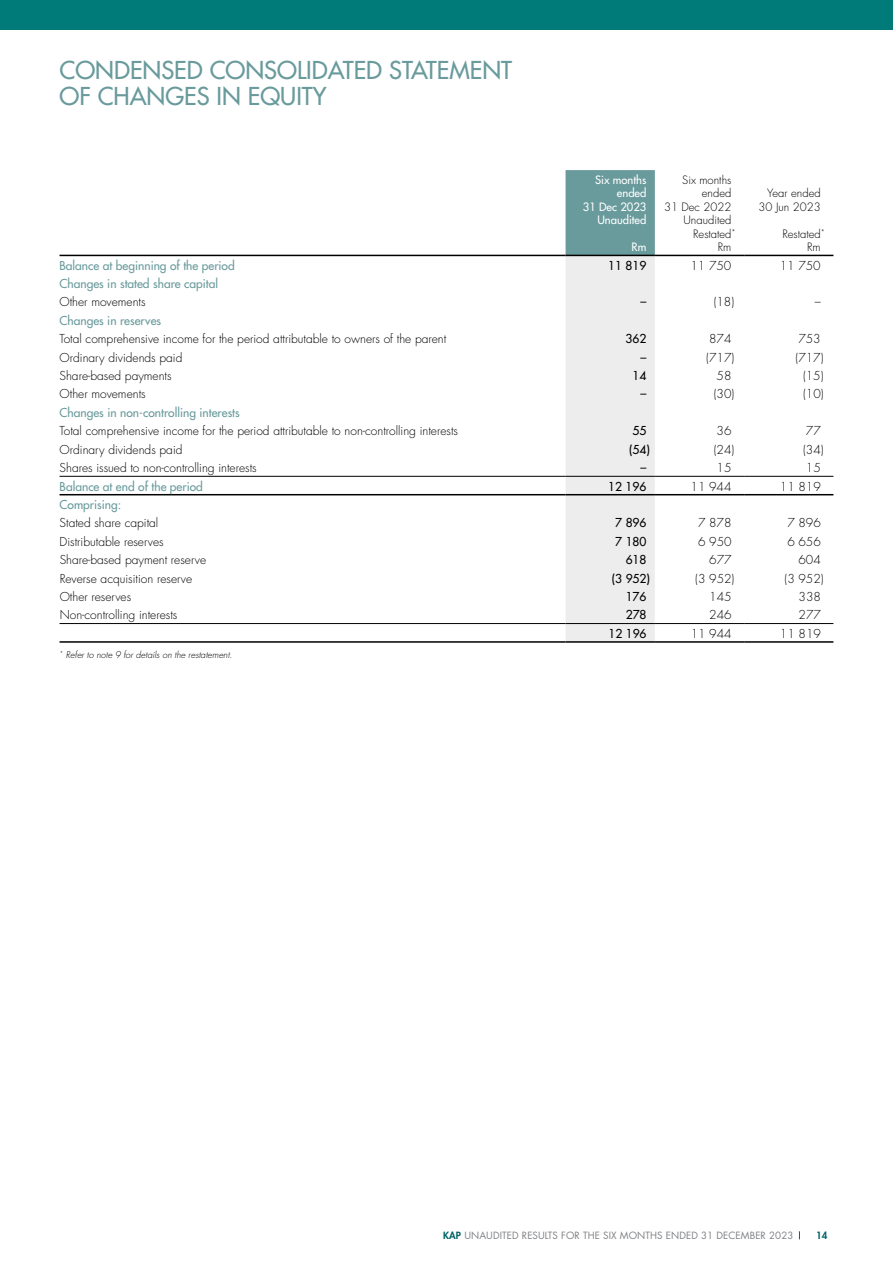
<style>
.page{position:relative;width:893px;height:1263px;background:#fff}
.page>*{position:absolute;margin:0;border:0;box-sizing:border-box;transform-origin:0 0}
.t1{font:500 24px/25.5px "Futura Std";color:#699a9c}
.t2{font:300 12px "Futura Std";color:#000}
.t3{font:500 12px "Futura Std";color:#699a9c}
.t4{font:500 12px "Futura Std";color:#000}
.t5{font:300 11.25px/13.5px "Futura Std";color:#000;text-align:right}
.t6{font:500 11.25px/13.5px "Futura Std";color:#fff;text-align:right}
.t7{font:9.75px "Futura Std";letter-spacing:.01em;color:#808285}
.t8{font:800 9.75px "Futura Std";color:#006268}
.t9{font:italic 300 9px "Futura Std";color:#000}
.s1{font-weight:800;color:#006268}
</style>
<div class="page">
<div style="left:0;top:0;width:893px;height:30px;background:#007b7a"></div>
<svg style="left:566px;top:170px;width:89px;height:471px;background:#d4ddde"></svg>
<hr style="left:60px;top:255px;width:506px;height:1px;background:#000">
<hr style="left:566px;top:255px;width:89px;height:1px;background:#000">
<hr style="left:655px;top:255px;width:89px;height:1px;background:#000">
<hr style="left:744px;top:255px;width:89px;height:1px;background:#000">
<hr style="left:60px;top:476px;width:506px;height:1px;background:#000">
<hr style="left:566px;top:476px;width:89px;height:1px;background:#000">
<hr style="left:655px;top:476px;width:89px;height:1px;background:#000">
<hr style="left:744px;top:476px;width:89px;height:1px;background:#000">
<hr style="left:60px;top:494px;width:506px;height:1px;background:#000">
<hr style="left:566px;top:494px;width:89px;height:1px;background:#000">
<hr style="left:655px;top:494px;width:89px;height:1px;background:#000">
<hr style="left:744px;top:494px;width:89px;height:1px;background:#000">
<hr style="left:60px;top:623px;width:506px;height:1px;background:#000">
<hr style="left:566px;top:623px;width:89px;height:1px;background:#000">
<hr style="left:655px;top:623px;width:89px;height:1px;background:#000">
<hr style="left:744px;top:623px;width:89px;height:1px;background:#000">
<hr style="left:60px;top:641px;width:506px;height:2px;background:#000">
<hr style="left:566px;top:641px;width:89px;height:2px;background:#000">
<hr style="left:655px;top:641px;width:89px;height:2px;background:#000">
<hr style="left:744px;top:641px;width:89px;height:2px;background:#000">
<h1 class="t1" style="left:60px;top:58px;width:454px">CONDENSED CONSOLIDATED STATEMENT<br>OF CHANGES IN EQUITY</h1>
<p class="t6" style="left:583px;top:173px;width:65px">Six months ended<br>31 Dec 2023<br>Unaudited</p>
<p class="t5" style="left:682px;top:173px;width:51px">Six months</p>
<p class="t5" style="left:702px;top:187px;width:31px">ended</p>
<p class="t5" style="left:664px;top:200px;width:69px">31 Dec 2022</p>
<p class="t5" style="left:683px;top:214px;width:49px">Unaudited</p>
<p class="t5" style="left:693px;top:227px;width:44px">Restated<sup>*</sup></p>
<p class="t5" style="left:759px;top:187px;width:64px">Year ended<br>30 Jun 2023</p>
<p class="t5" style="left:782px;top:227px;width:44px">Restated<sup>*</sup></p>
<p class="t6" style="left:632px;top:240px;width:16px">Rm</p>
<p class="t5" style="left:718px;top:241px;width:15px">Rm</p>
<p class="t5" style="left:807px;top:241px;width:15px">Rm</p>
<p class="t3" style="left:60px;top:258px;width:177px">Balance at beginning of the period</p>
<p class="t4" style="left:608px;top:258px;width:40px">11 819</p>
<p class="t2" style="left:690px;top:258px;width:42px">11 750</p>
<p class="t2" style="left:780px;top:258px;width:42px">11 750</p>
<p class="t3" style="left:60px;top:276px;width:160px">Changes in stated share capital</p>
<p class="t2" style="left:60px;top:295px;width:88px">Other movements</p>
<p class="t4" style="left:640px;top:294px;width:7px">–</p>
<p class="t2" style="left:714px;top:295px;width:22px">(18)</p>
<p class="t2" style="left:815px;top:295px;width:7px">–</p>
<p class="t3" style="left:60px;top:313px;width:103px">Changes in reserves</p>
<p class="t2" style="left:60px;top:332px;width:388px">Total comprehensive income for the period attributable to owners of the parent</p>
<p class="t4" style="left:626px;top:331px;width:22px">362</p>
<p class="t2" style="left:709px;top:332px;width:24px">874</p>
<p class="t2" style="left:798px;top:332px;width:24px">753</p>
<p class="t2" style="left:60px;top:350px;width:124px">Ordinary dividends paid</p>
<p class="t4" style="left:640px;top:350px;width:7px">–</p>
<p class="t2" style="left:706px;top:350px;width:30px">(717)</p>
<p class="t2" style="left:795px;top:350px;width:30px">(717)</p>
<p class="t2" style="left:60px;top:368px;width:114px">Share-based payments</p>
<p class="t4" style="left:632px;top:368px;width:15px">14</p>
<p class="t2" style="left:717px;top:368px;width:16px">58</p>
<p class="t2" style="left:803px;top:368px;width:22px">(15)</p>
<p class="t2" style="left:60px;top:387px;width:88px">Other movements</p>
<p class="t4" style="left:640px;top:386px;width:7px">–</p>
<p class="t2" style="left:714px;top:387px;width:22px">(30)</p>
<p class="t2" style="left:803px;top:387px;width:22px">(10)</p>
<p class="t3" style="left:60px;top:405px;width:182px">Changes in non-controlling interests</p>
<p class="t2" style="left:60px;top:424px;width:400px">Total comprehensive income for the period attributable to non-controlling interests</p>
<p class="t4" style="left:633px;top:423px;width:15px">55</p>
<p class="t2" style="left:717px;top:424px;width:16px">36</p>
<p class="t2" style="left:806px;top:424px;width:16px">77</p>
<p class="t2" style="left:60px;top:442px;width:124px">Ordinary dividends paid</p>
<p class="t4" style="left:629px;top:442px;width:22px">(54)</p>
<p class="t2" style="left:714px;top:442px;width:22px">(24)</p>
<p class="t2" style="left:803px;top:442px;width:22px">(34)</p>
<p class="t2" style="left:60px;top:460px;width:199px">Shares issued to non-controlling interests</p>
<p class="t4" style="left:640px;top:460px;width:7px">–</p>
<p class="t2" style="left:717px;top:460px;width:16px">15</p>
<p class="t2" style="left:806px;top:460px;width:16px">15</p>
<p class="t3" style="left:60px;top:479px;width:145px">Balance at end of the period</p>
<p class="t4" style="left:608px;top:479px;width:40px">12 196</p>
<p class="t2" style="left:691px;top:479px;width:42px">11 944</p>
<p class="t2" style="left:780px;top:479px;width:42px">11 819</p>
<p class="t3" style="left:60px;top:497px;width:63px">Comprising:</p>
<p class="t2" style="left:60px;top:516px;width:100px">Stated share capital</p>
<p class="t4" style="left:615px;top:515px;width:33px">7 896</p>
<p class="t2" style="left:698px;top:516px;width:35px">7 878</p>
<p class="t2" style="left:787px;top:516px;width:35px">7 896</p>
<p class="t2" style="left:60px;top:534px;width:106px">Distributable reserves</p>
<p class="t4" style="left:615px;top:534px;width:33px">7 180</p>
<p class="t2" style="left:698px;top:534px;width:35px">6 950</p>
<p class="t2" style="left:787px;top:534px;width:35px">6 656</p>
<p class="t2" style="left:60px;top:552px;width:148px">Share-based payment reserve</p>
<p class="t4" style="left:626px;top:552px;width:22px">618</p>
<p class="t2" style="left:709px;top:552px;width:24px">677</p>
<p class="t2" style="left:798px;top:552px;width:24px">604</p>
<p class="t2" style="left:60px;top:571px;width:134px">Reverse acquisition reserve</p>
<p class="t4" style="left:612px;top:571px;width:40px">(3 952)</p>
<p class="t2" style="left:695px;top:571px;width:41px">(3 952)</p>
<p class="t2" style="left:784px;top:571px;width:41px">(3 952)</p>
<p class="t2" style="left:60px;top:589px;width:73px">Other reserves</p>
<p class="t4" style="left:626px;top:589px;width:22px">176</p>
<p class="t2" style="left:709px;top:589px;width:24px">145</p>
<p class="t2" style="left:798px;top:589px;width:24px">338</p>
<p class="t2" style="left:60px;top:608px;width:119px">Non-controlling interests</p>
<p class="t4" style="left:626px;top:607px;width:22px">278</p>
<p class="t2" style="left:709px;top:608px;width:24px">246</p>
<p class="t2" style="left:798px;top:608px;width:24px">277</p>
<p class="t4" style="left:608px;top:626px;width:40px">12 196</p>
<p class="t2" style="left:691px;top:626px;width:42px">11 944</p>
<p class="t2" style="left:780px;top:626px;width:42px">11 819</p>
<p class="t9" style="left:60px;top:649px;width:174px"><sup>*</sup> Refer to note 9 for details on the restatement.</p>
<p class="t7" style="left:443px;top:1229px;width:352px"><span class="s1">KAP</span> UNAUDITED RESULTS FOR THE SIX MONTHS ENDED 31 DECEMBER 2023</p>
<p class="t8" style="left:816px;top:1229px;width:13px">14</p>
</div>
